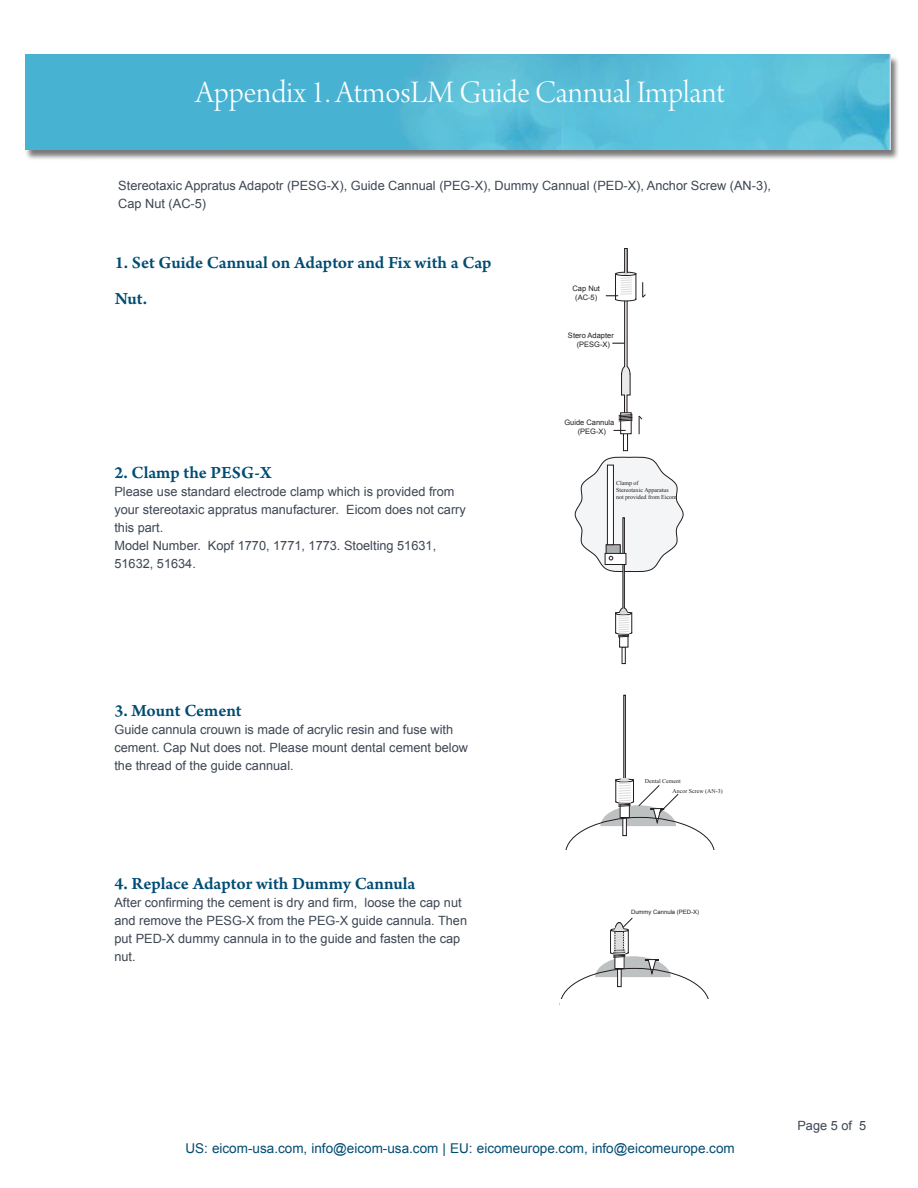
<style>
.page{position:relative;width:918px;height:1188px;background:#fff}
.page>*{position:absolute;margin:0;border:0;box-sizing:border-box;transform-origin:0 0}
.t1{font:33px "Arno Pro Light Display";color:#fff}
.t2{font:18px/36px "Arno Pro Smbd Sm Text";letter-spacing:-.005em;color:#004c72}
.t3{font:13.5px "Arial";color:#004c72}
.t4{font:12.75px/18px "Arial";color:#3d4653}
.t5{font:7.5px/9px "Arial";color:#221d1f}
.t6{font:6px/7.2px "Times New Roman";color:#221d1f}
.t7{font:6px "Arial";color:#221d1f}
</style>
<div class="page">
<div style="left:24px;top:55px;width:876px;height:106px;background:#231f20;opacity:.6"></div>
<img style="left:25px;top:54px;width:865px;height:95px">
<div style="left:625px;top:248px;width:2px;height:26px;border:1px solid #221d1f"></div>
<svg style="left:606px;top:249px;width:40px;height:201px"></svg>
<svg style="left:575px;top:456px;width:108px;height:191px"></svg>
<div style="left:607px;top:465px;width:6px;height:80px;background:#fff"></div>
<div style="left:607px;top:465px;width:7px;height:80px;border:1px solid #221d1f"></div>
<svg style="left:565px;top:694px;width:150px;height:156px"></svg>
<svg style="left:560px;top:918px;width:149px;height:81px"></svg>
<h1 class="t1" style="left:195px;top:75px;width:531px">Appendix 1. AtmosLM Guide Cannual Implant</h1>
<p class="t4" style="left:118px;top:177px;width:654px">Stereotaxic Appratus Adapotr (PESG-X), Guide Cannual (PEG-X), Dummy Cannual (PED-X), Anchor Screw (AN-3),<br>Cap Nut (AC-5)</p>
<h2 class="t2" style="left:115px;top:246px;width:378px">1. Set Guide Cannual on Adaptor and Fix with a Cap<br>Nut.</h2>
<h2 class="t2" style="left:114px;top:455px;width:158px">2. Clamp the PESG-X</h2>
<p class="t4" style="left:114px;top:483px;width:353px">Please use standard electrode clamp which is provided from your stereotaxic appratus manufacturer. Eicom does not carry this part.<br>Model Number. Kopf 1770, 1771, 1773. Stoelting 51631, 51632, 51634.</p>
<h2 class="t2" style="left:114px;top:693px;width:129px">3. Mount Cement</h2>
<p class="t4" style="left:114px;top:720px;width:355px">Guide cannula crouwn is made of acrylic resin and fuse with cement. Cap Nut does not. Please mount dental cement below the thread of the guide cannual.</p>
<h2 class="t2" style="left:114px;top:867px;width:303px">4. Replace Adaptor with Dummy Cannula</h2>
<p class="t4" style="left:114px;top:894px;width:354px">After confirming the cement is dry and firm, loose the cap nut and remove the PESG-X from the PEG-X guide cannula. Then put PED-X dummy cannula in to the guide and fasten the cap nut.</p>
<p class="t5" style="left:572px;top:284px;width:29px;text-align:center">Cap Nut (AC-5)</p>
<p class="t5" style="left:577px;top:331px;width:39px;text-indent:-9px">Stero Adapter (PESG-X)</p>
<p class="t5" style="left:578px;top:418px;width:38px;text-indent:-13px">Guide Cannula (PEG-X)</p>
<p class="t6" style="left:616px;top:479px;width:62px">Clamp of<br>Stereotaxic Apparatus not provided from Eicom</p>
<p class="t6" style="left:673px;top:776px;width:52px;line-height:10.1px;text-indent:-28px">Dental Cement<br>Ancor Screw (AN-3)</p>
<p class="t7" style="left:631px;top:908px;width:69px">Dummy Cannula (PED-X)</p>
<p class="t3" style="left:185px;top:1140px;width:551px">US: eicom-usa.com, info@eicom-usa.com | EU: eicomeurope.com, info@eicomeurope.com</p>
<p class="t4" style="left:797px;top:1116px;width:70px">Page 5 of 5</p>
</div>
